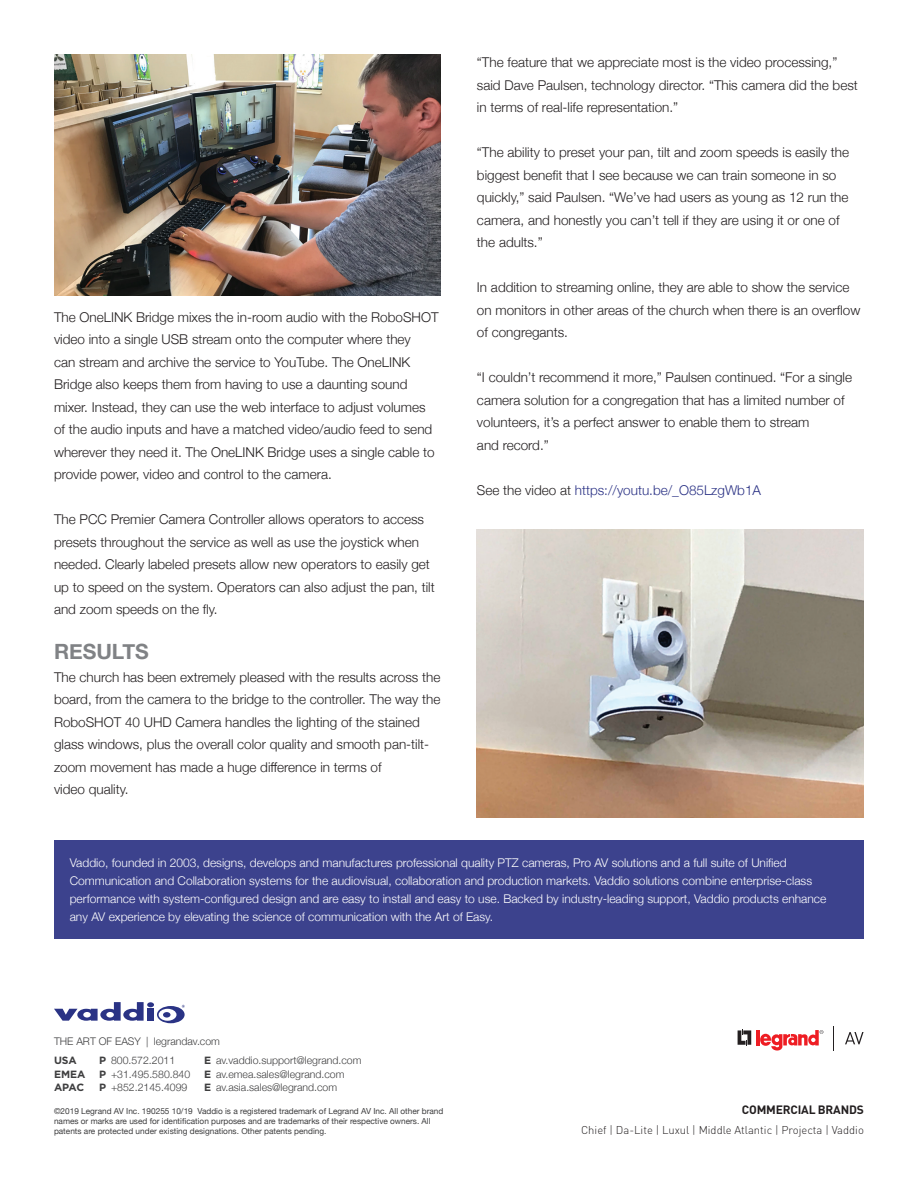
<style>
.page{position:relative;width:918px;height:1188px;background:#fff}
.page>*{position:absolute;margin:0;border:0;box-sizing:border-box;transform-origin:0 0}
.t1{font:700 21px "Helvetica Neue";color:#808285}
.t2{font:300 13.5px/22.5px "Helvetica Neue";color:#231f20}
.t3{font:300 13.5px "Helvetica Neue";color:#2b3285}
.t4{font:300 12px/18px "Helvetica Neue";color:#fff}
.t5{font:700 12px "DIN Pro";letter-spacing:-.015em;color:#231f20}
.t6{font:300 11.25px "DIN Pro";color:#231f20}
.t7{font:300 10.5px "Helvetica Neue";color:#3e3e3f}
.t8{font:700 10.5px "Gotham";color:#3e3e3f}
.t9{font:8.25px/9.9px "Helvetica Neue";color:#3e3e3f}
.s1{color:#231f20}
.s2{font-family:"Gotham";font-weight:700}
</style>
<div class="page">
<svg style="left:54px;top:1002px;width:131px;height:21px"></svg>
<svg style="left:738px;top:1029px;width:13px;height:17px"></svg>
<hr style="left:756px;top:1030px;width:4px;height:15px;background:#ee1d23">
<svg style="left:760px;top:1030px;width:63px;height:21px"></svg>
<svg style="left:833px;top:1026px;width:1px;height:25px"></svg>
<svg style="left:845px;top:1032px;width:19px;height:12px"></svg>
<div style="left:54px;top:841px;width:810px;height:98px;background:#3c428d"></div>
<img style="left:54px;top:54px;width:387px;height:241px">
<img style="left:477px;top:529px;width:387px;height:288px">
<p class="t2" style="left:54px;top:305px;width:386px">The OneLINK Bridge mixes the in-room audio with the RoboSHOT video into a single USB stream onto the computer where they<br>can stream and archive the service to YouTube. The OneLINK Bridge also keeps them from having to use a daunting sound mixer. Instead, they can use the web interface to adjust volumes of the audio inputs and have a matched video/audio feed to send wherever they need it. The OneLINK Bridge uses a single cable to provide power, video and control to the camera.</p>
<p class="t2" style="left:54px;top:507px;width:382px">The PCC Premier Camera Controller allows operators to access presets throughout the service as well as use the joystick when needed. Clearly labeled presets allow new operators to easily get up to speed on the system. Operators can also adjust the pan, tilt and zoom speeds on the fly.</p>
<h1 class="t1" style="left:54px;top:635px;width:96px">RESULTS</h1>
<p class="t2" style="left:54px;top:665px;width:388px">The church has been extremely pleased with the results across the board, from the camera to the bridge to the controller. The way the RoboSHOT 40 UHD Camera handles the lighting of the stained glass windows, plus the overall color quality and smooth pan-tilt&shy;zoom movement has made a huge difference in terms of<br>video quality.</p>
<p class="t2" style="left:477px;top:50px;width:382px">“The feature that we appreciate most is the video processing,” said Dave Paulsen, technology director. “This camera did the best in terms of real-life representation.”</p>
<p class="t2" style="left:477px;top:140px;width:374px">“The ability to preset your pan, tilt and zoom speeds is easily the biggest benefit that I see because we can train someone in so quickly,” said Paulsen. “We’ve had users as young as 12 run the camera, and honestly you can’t tell if they are using it or one of the adults.”</p>
<p class="t2" style="left:477px;top:275px;width:385px">In addition to streaming online, they are able to show the service on monitors in other areas of the church when there is an overflow of congregants.</p>
<p class="t2" style="left:477px;top:365px;width:377px">“I couldn’t recommend it more,” Paulsen continued. “For a single camera solution for a congregation that has a limited number of volunteers, it’s a perfect answer to enable them to stream<br>and record.”</p>
<p class="t3" style="left:477px;top:479px;width:286px"><span class="s1">See the video at</span> https://youtu.be/_O85LzgWb1A</p>
<p class="t4" style="left:70px;top:853px;width:758px">Vaddio, founded in 2003, designs, develops and manufactures professional quality PTZ cameras, Pro AV solutions and a full suite of Unified Communication and Collaboration systems for the audiovisual, collaboration and production markets. Vaddio solutions combine enterprise-class performance with system-configured design and are easy to install and easy to use. Backed by industry-leading support, Vaddio products enhance any AV experience by elevating the science of communication with the Art of Easy.</p>
<p class="t7" style="left:54px;top:1033px;width:167px">THE ART OF EASY | legrandav.com</p>
<p class="t8" style="left:54px;top:1054px;width:24px">USA</p>
<p class="t7" style="left:99px;top:1052px;width:78px"><span class="s2">P</span> 800.572.2011</p>
<p class="t7" style="left:204px;top:1052px;width:159px"><span class="s2">E</span> av.vaddio.support@legrand.com</p>
<p class="t8" style="left:54px;top:1067px;width:33px">EMEA</p>
<p class="t7" style="left:99px;top:1066px;width:93px"><span class="s2">P</span> +31.495.580.840</p>
<p class="t7" style="left:204px;top:1066px;width:142px"><span class="s2">E</span> av.emea.sales@legrand.com</p>
<p class="t8" style="left:54px;top:1081px;width:32px">APAC</p>
<p class="t7" style="left:99px;top:1079px;width:90px"><span class="s2">P</span> +852.2145.4099</p>
<p class="t7" style="left:204px;top:1079px;width:135px"><span class="s2">E</span> av.asia.sales@legrand.com</p>
<p class="t9" style="left:54px;top:1107px;width:391px">©2019 Legrand AV Inc. 190255 10/19 Vaddio is a registered trademark of Legrand AV Inc. All other brand names or marks are used for identification purposes and are trademarks of their respective owners. All patents are protected under existing designations. Other patents pending.</p>
<p class="t5" style="left:742px;top:1101px;width:123px">COMMERCIAL BRANDS</p>
<p class="t6" style="left:581px;top:1121px;width:284px">Chief | Da-Lite | Luxul | Middle Atlantic | Projecta | Vaddio</p>
</div>
